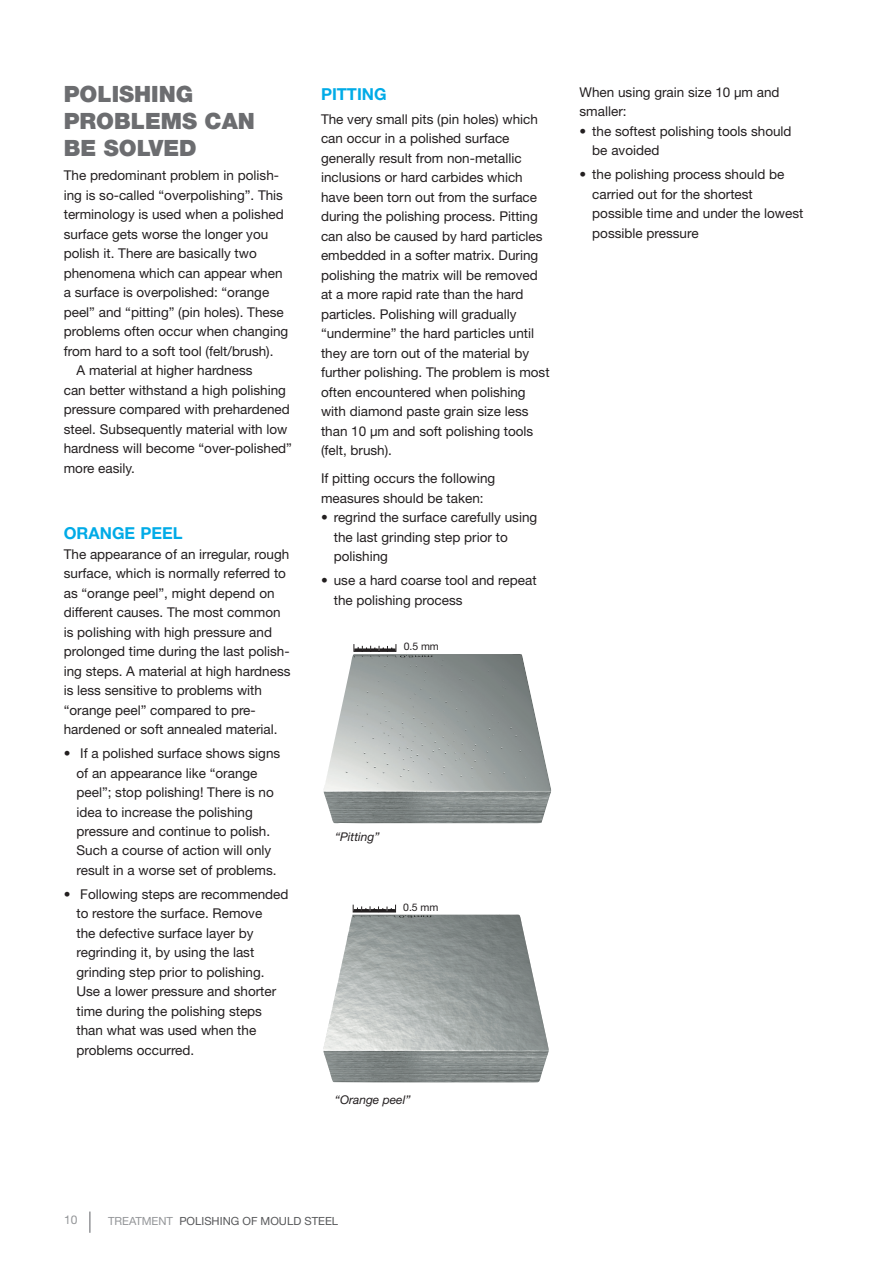
<style>
.page{position:relative;width:893px;height:1263px;background:#fff}
.page>*{position:absolute;margin:0;border:0;box-sizing:border-box;transform-origin:0 0}
.t1{font:900 22.5px/27px "Helvetica Neue";color:#6c6d70}
.t2{font:700 16.5px "Helvetica Neue";color:#00abe7}
.t3{font:13.5px/19.5px "Helvetica Neue";color:#231f20}
.t4{font:italic 12px "Helvetica Neue";color:#231f20}
.t5{font:12px "Helvetica Neue";color:#939598}
.t6{font:11.25px "Helvetica Neue";color:#57585a}
.t7{font:10.5px "Helvetica Neue";color:#231f20}
.s1{color:#939598}
</style>
<div class="page">
<hr style="left:89px;top:1211px;width:2px;height:22px;background:#939598">
<img style="left:323px;top:914px;width:226px;height:168px">
<svg style="left:353px;top:904px;width:43px;height:8px"></svg>
<img style="left:323px;top:654px;width:228px;height:169px">
<svg style="left:354px;top:644px;width:42px;height:8px"></svg>
<h1 class="t1" style="left:64px;top:81px;width:193px">POLISHING<br>PROBLEMS CAN<br>BE SOLVED</h1>
<p class="t3" style="left:64px;top:165px;width:217px">The predominant problem in polish-</p>
<p class="t3" style="left:64px;top:185px;width:221px">ing is so-called “overpolishing”. This</p>
<p class="t3" style="left:64px;top:204px;width:222px">terminology is used when a polished</p>
<p class="t3" style="left:64px;top:224px;width:206px">surface gets worse the longer you</p>
<p class="t3" style="left:64px;top:243px;width:195px">polish it. There are basically two</p>
<p class="t3" style="left:64px;top:263px;width:220px">phenomena which can appear when</p>
<p class="t3" style="left:64px;top:282px;width:207px">a surface is overpolished: “orange</p>
<p class="t3" style="left:64px;top:302px;width:222px">peel” and “pitting” (pin holes). These</p>
<p class="t3" style="left:64px;top:321px;width:226px">problems often occur when changing</p>
<p class="t3" style="left:64px;top:341px;width:211px">from hard to a soft tool (felt/brush).</p>
<p class="t3" style="left:76px;top:360px;width:178px">A material at higher hardness</p>
<p class="t3" style="left:64px;top:380px;width:224px">can better withstand a high polishing</p>
<p class="t3" style="left:64px;top:399px;width:228px">pressure compared with prehardened</p>
<p class="t3" style="left:64px;top:419px;width:225px">steel. Subsequently material with low</p>
<p class="t3" style="left:64px;top:438px;width:230px">hardness will become “over-polished”</p>
<p class="t3" style="left:64px;top:458px;width:73px">more easily.</p>
<p class="t2" style="left:64px;top:523px;width:120px">ORANGE PEEL</p>
<p class="t3" style="left:64px;top:544px;width:228px">The appearance of an irregular, rough surface, which is normally referred to as “orange peel”, might depend on different causes. The most common is polishing with high pressure and prolonged time during the last polish&shy;ing steps. A material at high hardness is less sensitive to problems with “orange peel” compared to pre&shy;hardened or soft annealed material.</p>
<p class="t3" style="left:76px;top:743px;width:205px;text-indent:-13px">• If a polished surface shows signs of an appearance like “orange peel”; stop polishing! There is no idea to increase the polishing pressure and continue to polish.<br>Such a course of action will only result in a worse set of problems.</p>
<p class="t3" style="left:76px;top:884px;width:214px;text-indent:-13px">• Following steps are recommended to restore the surface. Remove<br>the defective surface layer by regrinding it, by using the last grinding step prior to polishing.<br>Use a lower pressure and shorter time during the polishing steps than what was used when the problems occurred.</p>
<p class="t2" style="left:321px;top:84px;width:67px">PITTING</p>
<p class="t3" style="left:321px;top:109px;width:230px">The very small pits (pin holes) which can occur in a polished surface generally result from non-metallic inclusions or hard carbides which have been torn out from the surface during the polishing process. Pitting can also be caused by hard particles embedded in a softer matrix. During polishing the matrix will be removed at a more rapid rate than the hard particles. Polishing will gradually “undermine” the hard particles until they are torn out of the material by further polishing. The problem is most often encountered when polishing with diamond paste grain size less than 10 µm and soft polishing tools (felt, brush).</p>
<p class="t3" style="left:321px;top:468px;width:176px">If pitting occurs the following measures should be taken:</p>
<p class="t3" style="left:334px;top:507px;width:205px;text-indent:-13px">• regrind the surface carefully using the last grinding step prior to polishing</p>
<p class="t3" style="left:334px;top:570px;width:204px;text-indent:-13px">• use a hard coarse tool and repeat the polishing process</p>
<p class="t7" style="left:404px;top:640px;width:37px">0.5 mm</p>
<p class="t4" style="left:335px;top:830px;width:46px">“Pitting”</p>
<p class="t7" style="left:403px;top:901px;width:37px">0.5 mm</p>
<p class="t4" style="left:335px;top:1092px;width:77px">“Orange peel”</p>
<p class="t3" style="left:580px;top:82px;width:202px">When using grain size 10 µm and smaller:</p>
<p class="t3" style="left:592px;top:121px;width:201px;text-indent:-13px">• the softest polishing tools should be avoided</p>
<p class="t3" style="left:592px;top:164px;width:213px;text-indent:-13px">• the polishing process should be carried out for the shortest possible time and under the lowest possible pressure</p>
<p class="t5" style="left:64px;top:1212px;width:15px">10</p>
<p class="t6" style="left:108px;top:1214px;width:232px"><span class="s1">TREATMENT</span> POLISHING OF MOULD STEEL</p>
</div>
